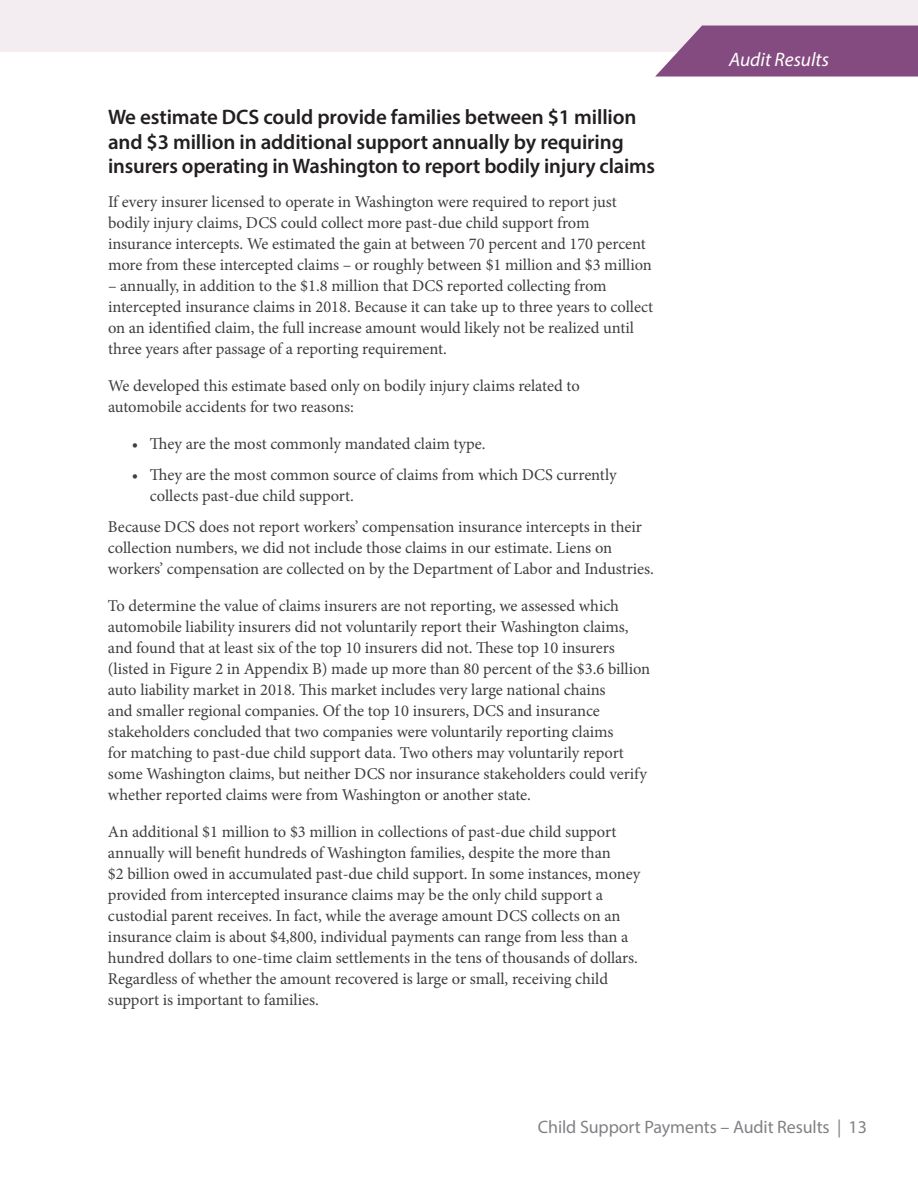
<style>
.page{position:relative;width:918px;height:1188px;background:#fff}
.page>*{position:absolute;margin:0;border:0;box-sizing:border-box;transform-origin:0 0}
.t1{font:600 21px/24.8px "Myriad Pro";letter-spacing:-.005em;color:#231f20}
.t2{font:italic 19.5px "Myriad Pro";color:#fff}
.t3{font:18px "Myriad Pro";letter-spacing:-.005em;color:#808285}
.t4{font:16.5px/21px "Minion Pro";letter-spacing:-.005em;color:#3e3e3f}
</style>
<div class="page">
<div style="left:0;top:0;width:918px;height:51px;background:#f3ecf1"></div>
<svg style="left:655px;top:26px;width:263px;height:51px;background:#8f5b8b"></svg>
<p class="t1" style="left:108px;top:104px;width:549px">We estimate DCS could provide families between $1 million and $3 million in additional support annually by requiring insurers operating in Washington to report bodily injury claims</p>
<p class="t4" style="left:108px;top:193px;width:545px">If every insurer licensed to operate in Washington were required to report just bodily injury claims, DCS could collect more past-due child support from insurance intercepts. We estimated the gain at between 70 percent and 170 percent more from these intercepted claims – or roughly between $1 million and $3 million</p>
<p class="t4" style="left:108px;top:277px;width:547px">– annually, in addition to the $1.8 million that DCS reported collecting from intercepted insurance claims in 2018. Because it can take up to three years to collect on an identified claim, the full increase amount would likely not be realized until three years after passage of a reporting requirement.</p>
<p class="t4" style="left:108px;top:377px;width:473px">We developed this estimate based only on bodily injury claims related to automobile accidents for two reasons:</p>
<p class="t4" style="left:132px;top:435px;width:355px">• They are the most commonly mandated claim type.</p>
<p class="t4" style="left:150px;top:466px;width:468px;text-indent:-18px">• They are the most common source of claims from which DCS currently collects past-due child support.</p>
<p class="t4" style="left:108px;top:517px;width:547px">Because DCS does not report workers’ compensation insurance intercepts in their collection numbers, we did not include those claims in our estimate. Liens on workers’ compensation are collected on by the Department of Labor and Industries.</p>
<p class="t4" style="left:108px;top:597px;width:544px">To determine the value of claims insurers are not reporting, we assessed which automobile liability insurers did not voluntarily report their Washington claims, and found that at least six of the top 10 insurers did not. These top 10 insurers (listed in Figure 2 in Appendix B) made up more than 80 percent of the $3.6 billion auto liability market in 2018. This market includes very large national chains<br>and smaller regional companies. Of the top 10 insurers, DCS and insurance stakeholders concluded that two companies were voluntarily reporting claims<br>for matching to past-due child support data. Two others may voluntarily report some Washington claims, but neither DCS nor insurance stakeholders could verify whether reported claims were from Washington or another state.</p>
<p class="t4" style="left:108px;top:823px;width:534px">An additional $1 million to $3 million in collections of past-due child support annually will benefit hundreds of Washington families, despite the more than<br>$2 billion owed in accumulated past-due child support. In some instances, money provided from intercepted insurance claims may be the only child support a custodial parent receives. In fact, while the average amount DCS collects on an insurance claim is about $4,800, individual payments can range from less than a hundred dollars to one-time claim settlements in the tens of thousands of dollars.<br>Regardless of whether the amount recovered is large or small, receiving child support is important to families.</p>
<p class="t2" style="left:729px;top:47px;width:102px">Audit Results</p>
<p class="t3" style="left:538px;top:1116px;width:331px">Child Support Payments – Audit Results | 13</p>
</div>
